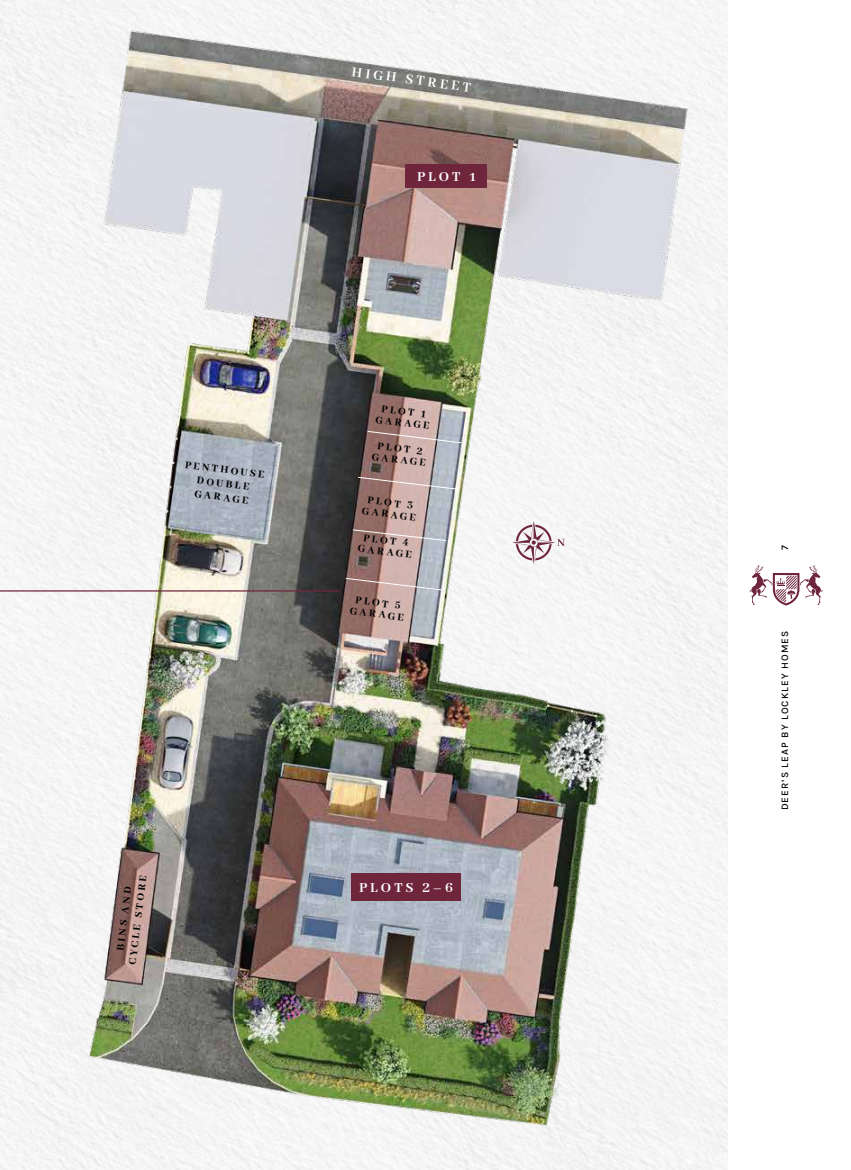
<style>
.page{position:relative;width:851px;height:1170px;background:#fff}
.page>*{position:absolute;margin:0;border:0;box-sizing:border-box;transform-origin:0 0}
.t1{font:700 15px "Abhaya Libre";letter-spacing:.205em;color:#fff}
.t2{font:800 11.25px/11.2px "Abhaya Libre";color:#000;text-align:center}
.t3{font:10px "Karla";letter-spacing:.11em;color:#000}
</style>
<div class="page">
<img style="left:0;top:1px;width:727px;height:1167px">
<svg style="left:512px;top:521px;width:52px;height:43px"></svg>
<div style="left:351px;top:873px;width:110px;height:27px;background:#6f263d"></div>
<div style="left:405px;top:165px;width:82px;height:23px;background:#6f263d"></div>
<svg style="left:357px;top:476px;width:99px;height:13px"></svg>
<svg style="left:367px;top:430px;width:94px;height:13px"></svg>
<svg style="left:352px;top:529px;width:95px;height:12px"></svg>
<svg style="left:345px;top:577px;width:97px;height:13px"></svg>
<img style="left:0;top:589px;width:341px;height:156px">
<svg style="left:749px;top:564px;width:73px;height:41px"></svg>
<h1 class="t1" style="left:352px;top:64px;width:121px;rotate:7deg">HIGH STREET</h1>
<h1 class="t1" style="left:417px;top:169px;width:60px">PLOT 1</h1>
<p class="t2" style="left:186px;top:458px;width:81px;line-height:13.8px;rotate:7deg">PENTHOUSE<br>DOUBLE<br>GARAGE</p>
<p class="t2" style="left:377px;top:403px;width:56px;rotate:7deg">PLOT 1<br>GARAGE</p>
<p class="t2" style="left:374px;top:440px;width:56px;rotate:7deg">PLOT 2<br>GARAGE</p>
<p class="t2" style="left:364px;top:494px;width:56px;rotate:7deg">PLOT 3<br>GARAGE</p>
<p class="t2" style="left:360px;top:531px;width:56px;rotate:7deg">PLOT 4<br>GARAGE</p>
<p class="t2" style="left:352px;top:594px;width:56px;rotate:7deg">PLOT 5<br>GARAGE</p>
<p class="t2" style="left:112px;top:962px;width:92px;line-height:13.8px;rotate:-83deg">BINS AND<br>CYCLE STORE</p>
<h1 class="t1" style="left:359px;top:879px;width:95px">PLOTS 2–6</h1>
<p class="t3" style="left:778px;top:549px;width:6px;rotate:-90deg">7</p>
<p class="t3" style="left:778px;top:810px;width:181px;rotate:-90deg">DEER’S LEAP BY LOCKLEY HOMES</p>
</div>
